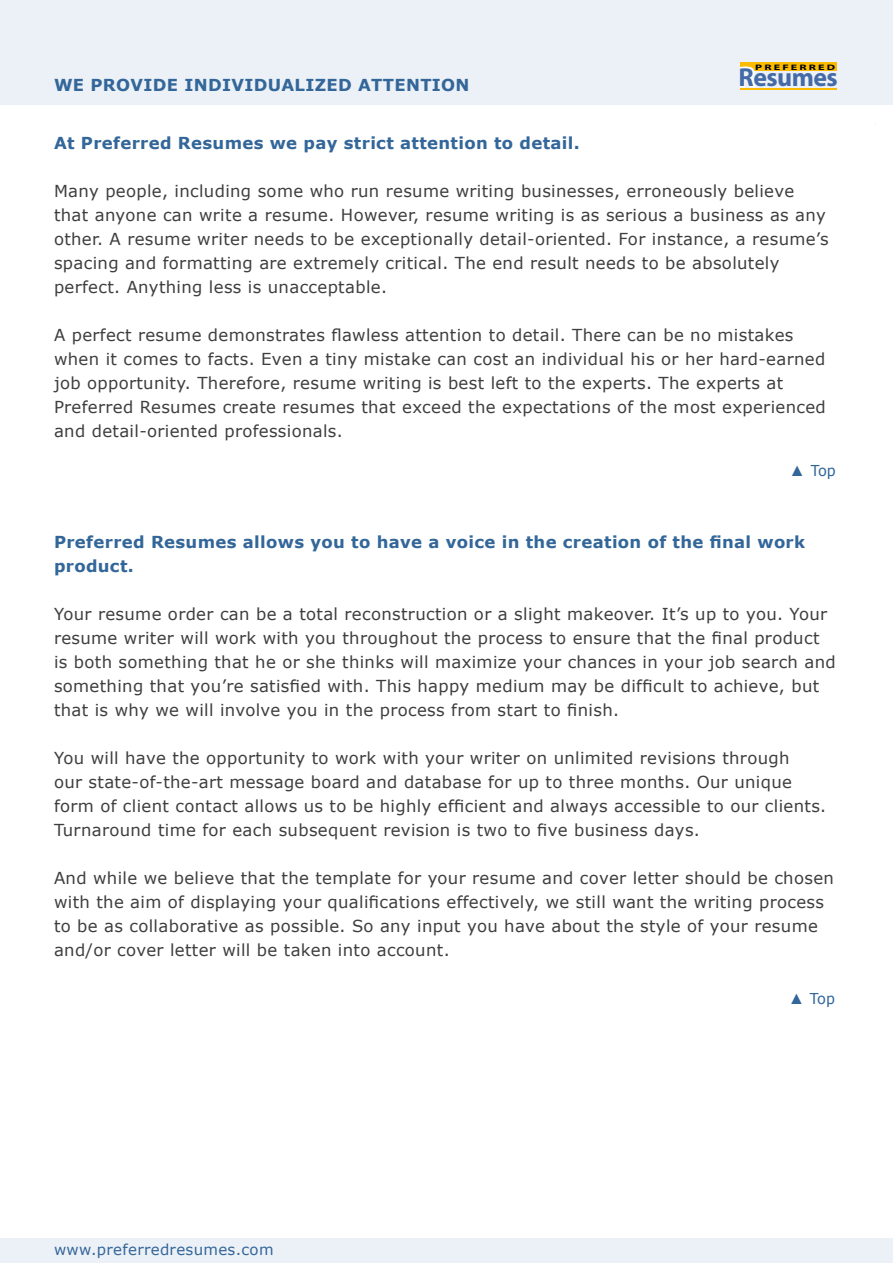
<style>
.page{position:relative;width:893px;height:1263px;background:#fff}
.page>*{position:absolute;margin:0;border:0;box-sizing:border-box;transform-origin:0 0}
.t1{font:700 61.95px "Myriad Pro";letter-spacing:-.02em;color:#446ba7}
.t2{font:700 26.1px "Myriad Pro";letter-spacing:-.02em;color:#446ba7}
.t3{font:16.5px/24px "Verdana";letter-spacing:.02em;color:#3e3e40}
.t4{font:700 16.5px/24px "Verdana";letter-spacing:.02em;color:#369}
.t5{font:15px "Verdana";letter-spacing:.02em;color:#369}
.t6{font:15px "Tahoma";letter-spacing:-.01em;color:#369}
.t7{font:700 7.95px "Myriad Pro";letter-spacing:.18em;color:#000;scale:1.52 1}
.s1{font-size:67.2px;color:#fff}
.s2{font-size:28.2px;color:#fff}
.s3{font-family:"Arial"}
</style>
<div class="page">
<div style="left:0;top:0;width:893px;height:105px;background:#ecf1f7"></div>
<div style="left:0;top:1239px;width:893px;height:24px;background:#ecf1f7"></div>
<div style="left:740px;top:63px;width:97px;height:8px;background:#fabb00"></div>
<svg style="left:740px;top:66px;width:15px;height:21px"></svg>
<hr style="left:740px;top:88px;width:97px;height:2px;background:#fabb00">
<h1 class="t1" style="left:54px;top:38px;width:238px"><span class="s1">R</span>esumes</h1>
<p class="t4" style="left:54px;top:73px;width:417px">WE PROVIDE INDIVIDUALIZED ATTENTION</p>
<p class="t7" style="left:755px;top:62px;width:54px">PREFERRED</p>
<h2 class="t2" style="left:738px;top:60px;width:101px"><span class="s2">R</span>esumes</h2>
<p class="t4" style="left:54px;top:130px;width:527px">At Preferred Resumes we pay strict attention to detail.</p>
<p class="t3" style="left:54px;top:178px;width:776px">Many people, including some who run resume writing businesses, erroneously believe that anyone can write a resume. However, resume writing is as serious a business as any other. A resume writer needs to be exceptionally detail-oriented. For instance, a resume’s spacing and formatting are extremely critical. The end result needs to be absolutely perfect. Anything less is unacceptable.</p>
<p class="t3" style="left:54px;top:322px;width:773px">A perfect resume demonstrates flawless attention to detail. There can be no mistakes when it comes to facts. Even a tiny mistake can cost an individual his or her hard-earned job opportunity. Therefore, resume writing is best left to the experts. The experts at Preferred Resumes create resumes that exceed the expectations of the most experienced and detail-oriented professionals.</p>
<p class="t6" style="left:790px;top:460px;width:47px"><span class="s3">▲</span> Top</p>
<p class="t4" style="left:54px;top:529px;width:753px">Preferred Resumes allows you to have a voice in the creation of the final work product.</p>
<p class="t3" style="left:54px;top:601px;width:783px">Your resume order can be a total reconstruction or a slight makeover. It’s up to you. Your resume writer will work with you throughout the process to ensure that the final product is both something that he or she thinks will maximize your chances in your job search and something that you’re satisfied with. This happy medium may be difficult to achieve, but that is why we will involve you in the process from start to finish.</p>
<p class="t3" style="left:54px;top:745px;width:774px">You will have the opportunity to work with your writer on unlimited revisions through<br>our state-of-the-art message board and database for up to three months. Our unique form of client contact allows us to be highly efficient and always accessible to our clients.<br>Turnaround time for each subsequent revision is two to five business days.</p>
<p class="t3" style="left:54px;top:865px;width:781px">And while we believe that the template for your resume and cover letter should be chosen with the aim of displaying your qualifications effectively, we still want the writing process to be as collaborative as possible. So any input you have about the style of your resume and/or cover letter will be taken into account.</p>
<p class="t6" style="left:789px;top:988px;width:47px"><span class="s3">▲</span> Top</p>
<p class="t5" style="left:54px;top:1240px;width:221px">www.preferredresumes.com</p>
</div>
